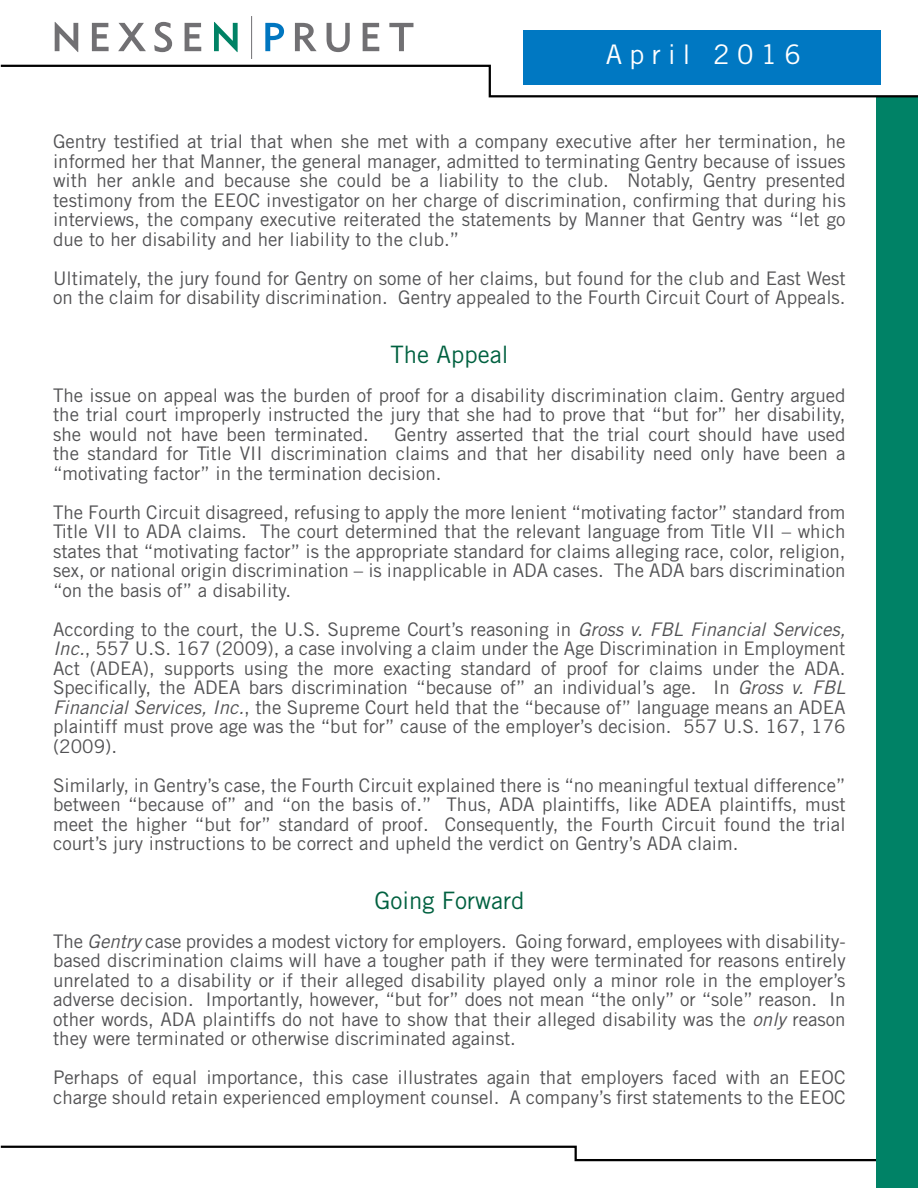
<style>
.page{position:relative;width:918px;height:1188px;background:#fff}
.page>*{position:absolute;margin:0;border:0;box-sizing:border-box;transform-origin:0 0}
.t1{font:27px "Trade Gothic LT Std";letter-spacing:.27em;color:#fff}
.t2{font:24px "Trade Gothic LT Std";color:#006140}
.t3{font:18.75px/19.5px "Trade Gothic LT Std";color:#525254;text-align:justify}
.s1{font-style:italic}
</style>
<div class="page">
<svg style="left:55px;top:22px;width:23px;height:30px"></svg>
<svg style="left:92px;top:23px;width:17px;height:28px"></svg>
<svg style="left:118px;top:23px;width:28px;height:28px"></svg>
<svg style="left:0;top:1145px;width:877px;height:17px"></svg>
<div style="left:524px;top:30px;width:357px;height:55px;background:#0078c2"></div>
<div style="left:877px;top:96px;width:41px;height:1092px;background:#008266"></div>
<svg style="left:154px;top:22px;width:18px;height:30px"></svg>
<svg style="left:185px;top:23px;width:16px;height:28px"></svg>
<svg style="left:214px;top:22px;width:24px;height:30px"></svg>
<hr style="left:251px;top:16px;width:1px;height:43px;background:#717073">
<svg style="left:265px;top:23px;width:19px;height:28px"></svg>
<svg style="left:295px;top:23px;width:22px;height:28px"></svg>
<svg style="left:327px;top:23px;width:23px;height:29px"></svg>
<svg style="left:363px;top:23px;width:16px;height:28px"></svg>
<svg style="left:389px;top:23px;width:24px;height:28px"></svg>
<svg style="left:0;top:64px;width:918px;height:35px"></svg>
<h1 class="t1" style="left:606px;top:38px;width:197px">April 2016</h1>
<p class="t3" style="left:53px;top:132px;width:794px">Gentry testified at trial that when she met with a company executive after her termination, he informed her that Manner, the general manager, admitted to terminating Gentry because of issues with her ankle and because she could be a liability to the club. Notably, Gentry presented testimony from the EEOC investigator on her charge of discrimination, confirming that during his interviews, the company executive reiterated the statements by Manner that Gentry was “let go due to her disability and her liability to the club.”</p>
<p class="t3" style="left:53px;top:268px;width:794px">Ultimately, the jury found for Gentry on some of her claims, but found for the club and East West on the claim for disability discrimination. Gentry appealed to the Fourth Circuit Court of Appeals.</p>
<p class="t2" style="left:390px;top:340px;width:120px">The Appeal</p>
<p class="t3" style="left:53px;top:385px;width:794px">The issue on appeal was the burden of proof for a disability discrimination claim. Gentry argued the trial court improperly instructed the jury that she had to prove that “but for” her disability, she would not have been terminated.</p>
<p class="t3" style="left:53px;top:424px;width:794px;text-indent:341px">Gentry asserted that the trial court should have used the standard for Title VII discrimination claims and that her disability need only have been a “motivating factor” in the termination decision.</p>
<p class="t3" style="left:53px;top:502px;width:794px">The Fourth Circuit disagreed, refusing to apply the more lenient “motivating factor” standard from Title VII to ADA claims. The court determined that the relevant language from Title VII – which states that “motivating factor” is the appropriate standard for claims alleging race, color, religion, sex, or national origin discrimination – is inapplicable in ADA cases. The ADA bars discrimination “on the basis of” a disability.</p>
<p class="t3" style="left:53px;top:619px;width:794px">According to the court, the U.S. Supreme Court’s reasoning in <span class="s1">Gross v. FBL Financial Services, Inc.</span>, 557 U.S. 167 (2009), a case involving a claim under the Age Discrimination in Employment Act (ADEA), supports using the more exacting standard of proof for claims under the ADA.<br>Specifically, the ADEA bars discrimination “because of” an individual’s age. In <span class="s1">Gross v. FBL Financial Services, Inc.</span>, the Supreme Court held that the “because of” language means an ADEA plaintiff must prove age was the “but for” cause of the employer’s decision. 557 U.S. 167, 176 (2009).</p>
<p class="t3" style="left:53px;top:775px;width:794px">Similarly, in Gentry’s case, the Fourth Circuit explained there is “no meaningful textual difference” between “because of” and “on the basis of.” Thus, ADA plaintiffs, like ADEA plaintiffs, must meet the higher “but for” standard of proof. Consequently, the Fourth Circuit found the trial court’s jury instructions to be correct and upheld the verdict on Gentry’s ADA claim.</p>
<p class="t2" style="left:374px;top:886px;width:152px">Going Forward</p>
<p class="t3" style="left:53px;top:931px;width:794px">The <span class="s1">Gentry</span> case provides a modest victory for employers. Going forward, employees with disability&shy;based discrimination claims will have a tougher path if they were terminated for reasons entirely unrelated to a disability or if their alleged disability played only a minor role in the employer’s adverse decision. Importantly, however, “but for” does not mean “the only” or “sole” reason. In other words, ADA plaintiffs do not have to show that their alleged disability was the <span class="s1">only</span> reason they were terminated or otherwise discriminated against.</p>
<p class="t3" style="left:53px;top:1068px;width:794px">Perhaps of equal importance, this case illustrates again that employers faced with an EEOC charge should retain experienced employment counsel. A company’s first statements to the EEOC</p>
</div>
